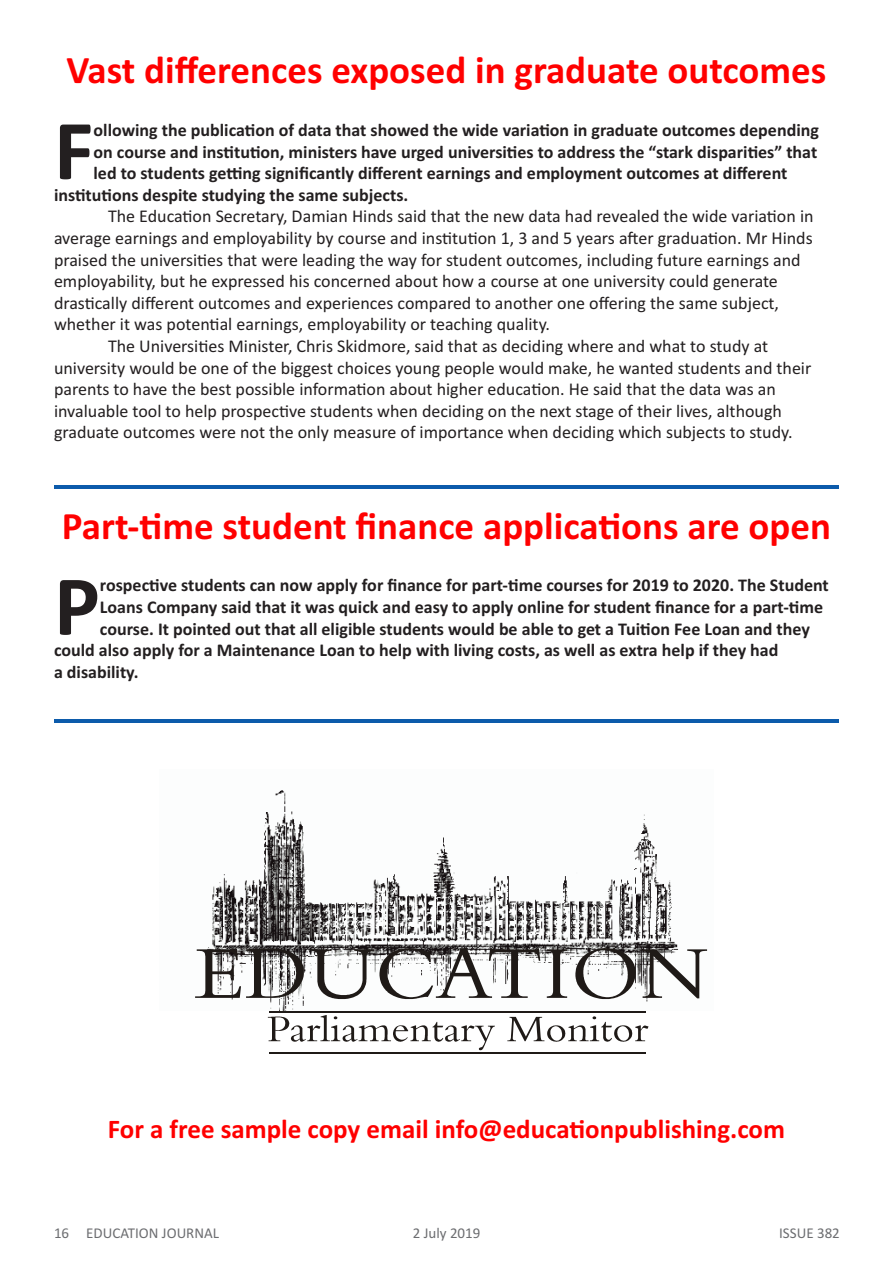
<style>
.page{position:relative;width:893px;height:1263px;background:#fff}
.page>*{position:absolute;margin:0;border:0;box-sizing:border-box;transform-origin:0 0}
.t1{font:700 86.4px "Calibri";color:#231f20}
.t2{font:700 39px "Calibri";color:#f00}
.t3{font:700 27px "Calibri";color:#f00}
.t4{font:18px "Calibri";color:#231f20}
.t5{font:700 18px "Calibri";color:#231f20}
.t6{font:15px "Calibri";color:#6c6d70}
</style>
<div class="page">
<img style="left:207px;top:790px;width:501px;height:220px">
<svg style="left:195px;top:949px;width:109px;height:49px"></svg>
<svg style="left:310px;top:948px;width:230px;height:51px"></svg>
<svg style="left:547px;top:949px;width:20px;height:49px"></svg>
<svg style="left:575px;top:948px;width:61px;height:51px"></svg>
<svg style="left:643px;top:949px;width:64px;height:49px"></svg>
<svg style="left:268px;top:1015px;width:227px;height:35px"></svg>
<svg style="left:507px;top:1016px;width:141px;height:26px"></svg>
<hr style="left:269px;top:1011px;width:376px;height:2px;background:#1f1a17">
<hr style="left:269px;top:1052px;width:377px;height:2px;background:#1f1a17">
<hr style="left:54px;top:719px;width:785px;height:3px;background:#0c5bab">
<hr style="left:54px;top:485px;width:785px;height:3px;background:#0c5bab">
<h2 class="t2" style="left:67px;top:47px;width:761px">Vast differences exposed in graduate outcomes</h2>
<h1 class="t1" style="left:54px;top:99px;width:41px">F</h1>
<p class="t5" style="left:94px;top:119px;width:727px">ollowing the publication of data that showed the wide variation in graduate outcomes depending</p>
<p class="t5" style="left:94px;top:141px;width:725px">on course and institution, ministers have urged universities to address the “stark disparities” that</p>
<p class="t5" style="left:94px;top:162px;width:695px">led to students getting significantly different earnings and employment outcomes at different</p>
<p class="t5" style="left:54px;top:184px;width:356px">institutions despite studying the same subjects.</p>
<p class="t4" style="left:108px;top:206px;width:707px">The Education Secretary, Damian Hinds said that the new data had revealed the wide variation in</p>
<p class="t4" style="left:54px;top:227px;width:760px">average earnings and employability by course and institution 1, 3 and 5 years after graduation. Mr Hinds</p>
<p class="t4" style="left:54px;top:249px;width:748px">praised the universities that were leading the way for student outcomes, including future earnings and</p>
<p class="t4" style="left:54px;top:270px;width:725px">employability, but he expressed his concerned about how a course at one university could generate</p>
<p class="t4" style="left:54px;top:292px;width:727px">drastically different outcomes and experiences compared to another one offering the same subject,</p>
<p class="t4" style="left:54px;top:314px;width:498px">whether it was potential earnings, employability or teaching quality.</p>
<p class="t4" style="left:108px;top:335px;width:662px">The Universities Minister, Chris Skidmore, said that as deciding where and what to study at</p>
<p class="t4" style="left:54px;top:357px;width:759px">university would be one of the biggest choices young people would make, he wanted students and their</p>
<p class="t4" style="left:54px;top:378px;width:723px">parents to have the best possible information about higher education. He said that the data was an</p>
<p class="t4" style="left:54px;top:400px;width:729px">invaluable tool to help prospective students when deciding on the next stage of their lives, although</p>
<p class="t4" style="left:54px;top:422px;width:740px">graduate outcomes were not the only measure of importance when deciding which subjects to study.</p>
<h2 class="t2" style="left:62px;top:502px;width:771px">Part-time student finance applications are open</h2>
<h1 class="t1" style="left:54px;top:554px;width:47px">P</h1>
<p class="t5" style="left:100px;top:575px;width:730px">rospective students can now apply for finance for part-time courses for 2019 to 2020. The Student</p>
<p class="t5" style="left:100px;top:596px;width:725px">Loans Company said that it was quick and easy to apply online for student finance for a part-time</p>
<p class="t5" style="left:100px;top:618px;width:711px">course. It pointed out that all eligible students would be able to get a Tuition Fee Loan and they</p>
<p class="t5" style="left:54px;top:639px;width:726px">could also apply for a Maintenance Loan to help with living costs, as well as extra help if they had</p>
<p class="t5" style="left:54px;top:661px;width:86px">a disability.</p>
<h3 class="t3" style="left:108px;top:1113px;width:679px">For a free sample copy email info@educationpublishing.com</h3>
<p class="t6" style="left:54px;top:1223px;width:167px">16 EDUCATION JOURNAL</p>
<p class="t6" style="left:413px;top:1223px;width:69px">2 July 2019</p>
<p class="t6" style="left:779px;top:1223px;width:62px">ISSUE 382</p>
</div>
